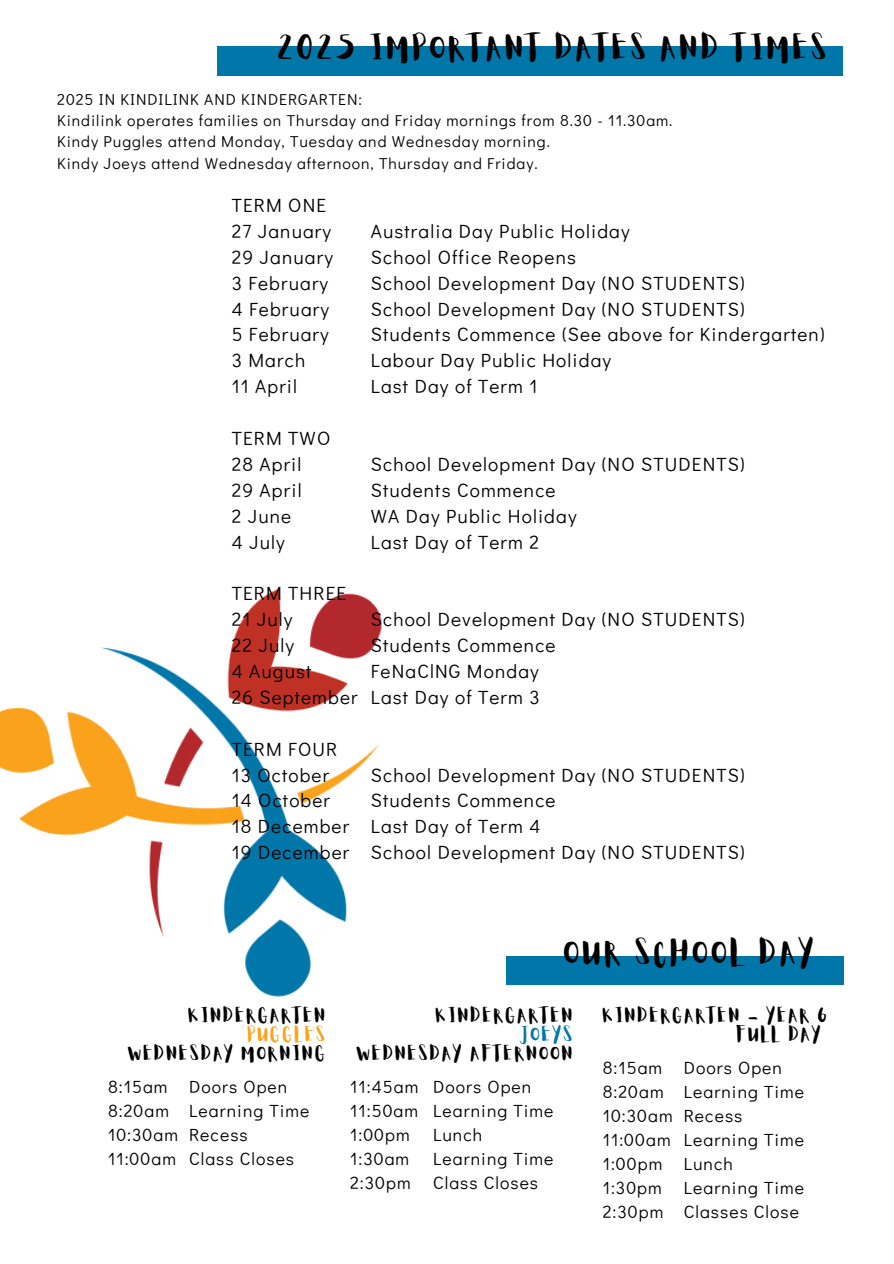
<style>
.page{position:relative;width:894px;height:1264px;background:#fff}
.page>*{position:absolute;margin:0;border:0;box-sizing:border-box;transform-origin:0 0}
.t1{font:28.5px "Aloja Extended";letter-spacing:.09em;color:#000}
.t2{font:19.05px/25.8px "Didact Gothic";letter-spacing:.06em;color:#000}
.t3{font:17.55px/24px "Didact Gothic";letter-spacing:.06em;color:#000}
.t4{font:16.8px/19.2px "Aloja Extended";letter-spacing:.09em;color:#000;text-align:right}
.t5{font:15.75px "Didact Gothic";letter-spacing:.06em;color:#000}
.s1{color:#faa21b}
.s2{color:#0076a9}
</style>
<div class="page">
<img style="left:0;top:590px;width:382px;height:406px">
<div style="left:506px;top:956px;width:336px;height:28px;background:#0076a9"></div>
<div style="left:217px;top:46px;width:547px;height:29px;background:#0076a9"></div>
<div style="left:295px;top:46px;width:547px;height:29px;background:#0076a9"></div>
<h2 class="t1" style="left:277px;top:35px;width:551px">2025 IMPORTANT DATES AND TIMES</h2>
<p class="t5" style="left:57px;top:88px;width:306px">2025 IN KINDILINK AND KINDERGARTEN:</p>
<h1 class="t5" style="left:57px;top:109px;width:616px">Kindilink operates families on Thursday and Friday mornings from 8.30 - 11.30am.</h1>
<p class="t5" style="left:57px;top:131px;width:494px">Kindy Puggles attend Monday, Tuesday and Wednesday morning.</p>
<h3 class="t5" style="left:57px;top:152px;width:482px">Kindy Joeys attend Wednesday afternoon, Thursday and Friday.</h3>
<p class="t2" style="left:232px;top:192px;width:103px">TERM ONE<br>27 January<br>29 January<br>3 February<br>4 February<br>5 February<br>3 March<br>11 April</p>
<p class="t2" style="left:232px;top:424px;width:100px">TERM TWO<br>28 April<br>29 April<br>2 June<br>4 July</p>
<p class="t2" style="left:232px;top:580px;width:127px">TERM THREE<br>21 July<br>22 July<br>4 August<br>26 September</p>
<p class="t2" style="left:232px;top:735px;width:119px">TERM FOUR<br>13 October<br>14 October<br>18 December<br>19 December</p>
<p class="t2" style="left:371px;top:217px;width:455px">Australia Day Public Holiday<br>School Office Reopens<br>School Development Day (NO STUDENTS)<br>School Development Day (NO STUDENTS)<br>Students Commence (See above for Kindergarten)<br>Labour Day Public Holiday<br>Last Day of Term 1</p>
<p class="t2" style="left:371px;top:450px;width:375px">School Development Day (NO STUDENTS)<br>Students Commence<br>WA Day Public Holiday<br>Last Day of Term 2</p>
<p class="t2" style="left:371px;top:606px;width:375px">School Development Day (NO STUDENTS)<br>Students Commence<br>FeNaClNG Monday</p>
<h2 class="t2" style="left:371px;top:683px;width:170px">Last Day of Term 3</h2>
<h2 class="t2" style="left:371px;top:761px;width:375px">School Development Day (NO STUDENTS)<br>Students Commence<br>Last Day of Term 4</h2>
<h2 class="t2" style="left:371px;top:838px;width:375px">School Development Day (NO STUDENTS)</h2>
<h2 class="t1" style="left:564px;top:939px;width:252px">OUR SCHOOL DAY</h2>
<h2 class="t4" style="left:128px;top:1006px;width:200px">KINDERGARTEN<br><span class="s1">PUGGLES<br></span>WEDNESDAY MORNING</h2>
<h2 class="t3" style="left:189px;top:1074px;width:122px">Doors Open<br>Learning Time<br>Recess<br>Class Closes</h2>
<h2 class="t3" style="left:108px;top:1074px;width:71px">8:15am<br>8:20am<br>10:30am<br>11:00am</h2>
<h2 class="t4" style="left:356px;top:1006px;width:218px">KINDERGARTEN<br><span class="s2">JOEYS<br></span>WEDNESDAY AFTERNOON</h2>
<h2 class="t3" style="left:433px;top:1074px;width:122px">Doors Open<br>Learning Time<br>Lunch<br>Learning Time<br>Class Closes</h2>
<h3 class="t3" style="left:350px;top:1074px;width:70px">11:45am<br>11:50am<br>1:00pm<br>1:30am<br>2:30pm</h3>
<h2 class="t4" style="left:736px;top:1006px;width:93px;text-align:left;text-indent:-133px">KINDERGARTEN - YEAR 6<br>FULL DAY</h2>
<h2 class="t3" style="left:602px;top:1055px;width:71px">8:15am<br>8:20am<br>10:30am<br>11:00am<br>1:00pm<br>1:30pm<br>2:30pm</h2>
<h2 class="t3" style="left:683px;top:1055px;width:122px">Doors Open<br>Learning Time<br>Recess<br>Learning Time<br>Lunch<br>Learning Time<br>Classes Close</h2>
</div>
